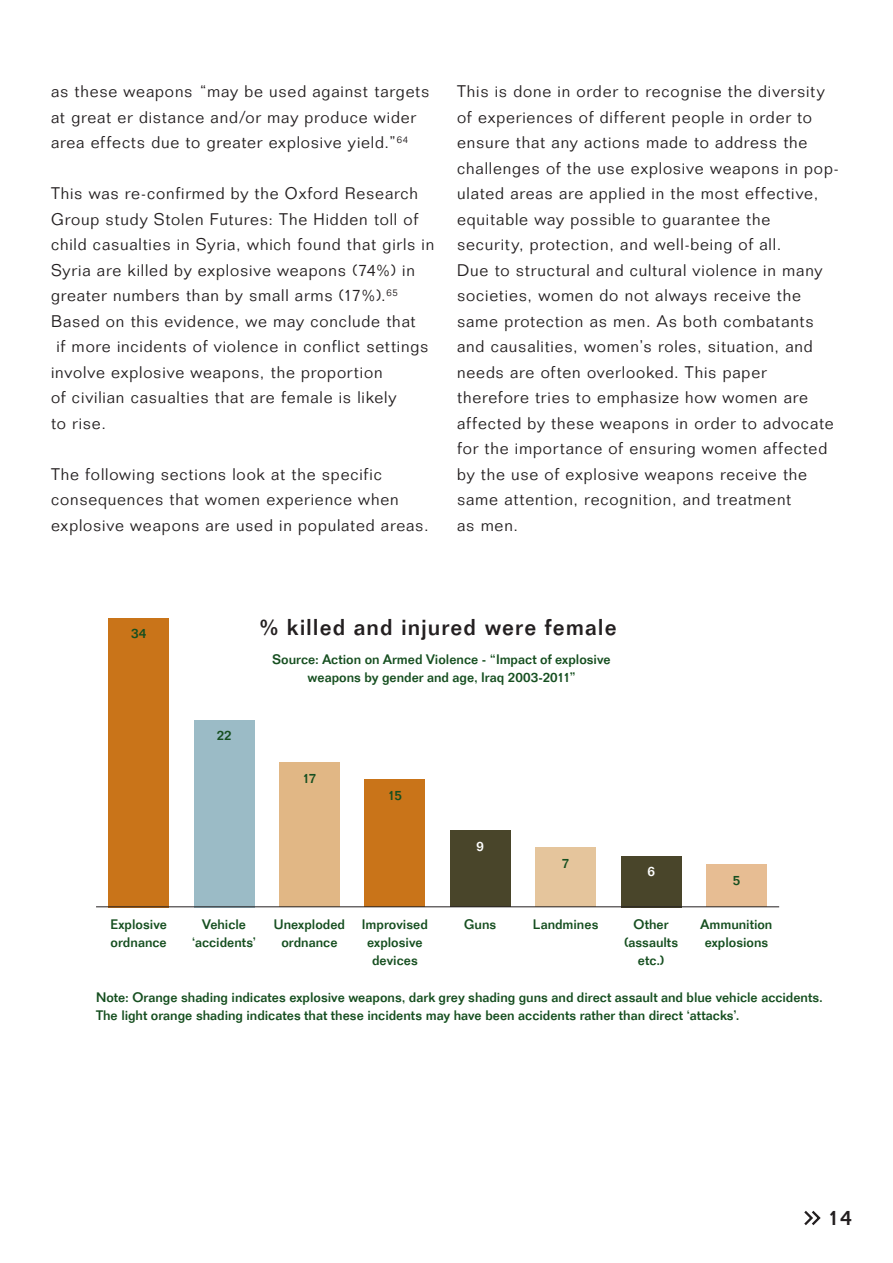
<style>
.page{position:relative;width:893px;height:1263px;background:#fff}
.page>*{position:absolute;margin:0;border:0;box-sizing:border-box;transform-origin:0 0}
.t1{font:500 22.5px "Folio";letter-spacing:.045em;color:#231f20}
.t2{font:500 21px "Folio";color:#231f20}
.t3{font:300 16.5px/25.5px "Folio";letter-spacing:.05em;color:#231f20}
.t4{font:500 13.5px/18px "Folio";color:#164f20;text-align:center}
.t5{font:500 13.5px "Folio";color:#fff}
</style>
<div class="page">
<div style="left:108px;top:618px;width:61px;height:289px;background:#c97419"></div>
<div style="left:194px;top:720px;width:61px;height:187px;background:#9bbbc6"></div>
<div style="left:279px;top:763px;width:61px;height:144px;background:#e1b785"></div>
<div style="left:364px;top:780px;width:61px;height:127px;background:#c97419"></div>
<div style="left:450px;top:831px;width:61px;height:76px;background:#49452a"></div>
<div style="left:535px;top:848px;width:61px;height:59px;background:#e5c59c"></div>
<div style="left:621px;top:856px;width:60px;height:51px;background:#49452a"></div>
<div style="left:706px;top:865px;width:61px;height:42px;background:#e7bd93"></div>
<hr style="left:96px;top:906px;width:683px;height:1px;background:#231f20">
<svg style="left:804px;top:1210px;width:17px;height:16px"></svg>
<p class="t3" style="left:51px;top:79px;width:380px">as these weapons “may be used against targets at great er distance and/or may produce wider area effects due to greater explosive yield.”<sup>64</sup></p>
<p class="t3" style="left:51px;top:181px;width:369px">This was re-confirmed by the Oxford Research</p>
<p class="t3" style="left:51px;top:206px;width:369px">Group study Stolen Futures: The Hidden toll of</p>
<p class="t3" style="left:51px;top:232px;width:385px">child casualties in Syria, which found that girls in</p>
<p class="t3" style="left:51px;top:257px;width:365px">Syria are killed by explosive weapons (74%) in</p>
<p class="t3" style="left:51px;top:283px;width:348px">greater numbers than by small arms (17%).<sup>65</sup></p>
<p class="t3" style="left:51px;top:308px;width:366px">Based on this evidence, we may conclude that</p>
<p class="t3" style="left:56px;top:334px;width:373px">if more incidents of violence in conflict settings</p>
<p class="t3" style="left:51px;top:359px;width:333px">involve explosive weapons, the proportion</p>
<p class="t3" style="left:51px;top:385px;width:347px">of civilian casualties that are female is likely</p>
<p class="t3" style="left:51px;top:410px;width:56px">to rise.</p>
<p class="t3" style="left:51px;top:461px;width:379px">The following sections look at the specific consequences that women experience when explosive weapons are used in populated areas.</p>
<p class="t3" style="left:457px;top:79px;width:383px">This is done in order to recognise the diversity of experiences of different people in order to ensure that any actions made to address the challenges of the use explosive weapons in pop&shy;ulated areas are applied in the most effective, equitable way possible to guarantee the security, protection, and well-being of all.<br>Due to structural and cultural violence in many societies, women do not always receive the same protection as men. As both combatants and causalities, women’s roles, situation, and needs are often overlooked. This paper therefore tries to emphasize how women are affected by these weapons in order to advocate for the importance of ensuring women affected by the use of explosive weapons receive the same attention, recognition, and treatment<br>as men.</p>
<p class="t4" style="left:131px;top:624px;width:17px">34</p>
<h1 class="t1" style="left:258px;top:614px;width:360px">% killed and injured were female</h1>
<p class="t4" style="left:217px;top:726px;width:16px">22</p>
<p class="t4" style="left:273px;top:650px;width:340px">Source: Action on Armed Violence - “Impact of explosive weapons by gender and age, Iraq 2003-2011”</p>
<p class="t4" style="left:303px;top:769px;width:15px">17</p>
<p class="t4" style="left:388px;top:786px;width:16px">15</p>
<p class="t5" style="left:477px;top:838px;width:9px">9</p>
<p class="t4" style="left:562px;top:854px;width:9px">7</p>
<p class="t5" style="left:647px;top:863px;width:9px">6</p>
<p class="t4" style="left:733px;top:871px;width:9px">5</p>
<p class="t4" style="left:110px;top:915px;width:58px;text-align:left">Explosive ordnance</p>
<p class="t4" style="left:192px;top:915px;width:66px">Vehicle ‘accidents’</p>
<p class="t4" style="left:274px;top:915px;width:73px">Unexploded ordnance</p>
<p class="t4" style="left:362px;top:915px;width:67px">Improvised explosive devices</p>
<p class="t4" style="left:464px;top:915px;width:34px">Guns</p>
<p class="t4" style="left:533px;top:915px;width:67px">Landmines</p>
<p class="t4" style="left:624px;top:915px;width:56px">Other (assaults etc.)</p>
<p class="t4" style="left:700px;top:915px;width:73px">Ammunition explosions</p>
<p class="t4" style="left:96px;top:988px;width:728px;text-align:left">Note: Orange shading indicates explosive weapons, dark grey shading guns and direct assault and blue vehicle accidents.<br>The light orange shading indicates that these incidents may have been accidents rather than direct ‘attacks’.</p>
<p class="t2" style="left:828px;top:1205px;width:25px">14</p>
</div>
